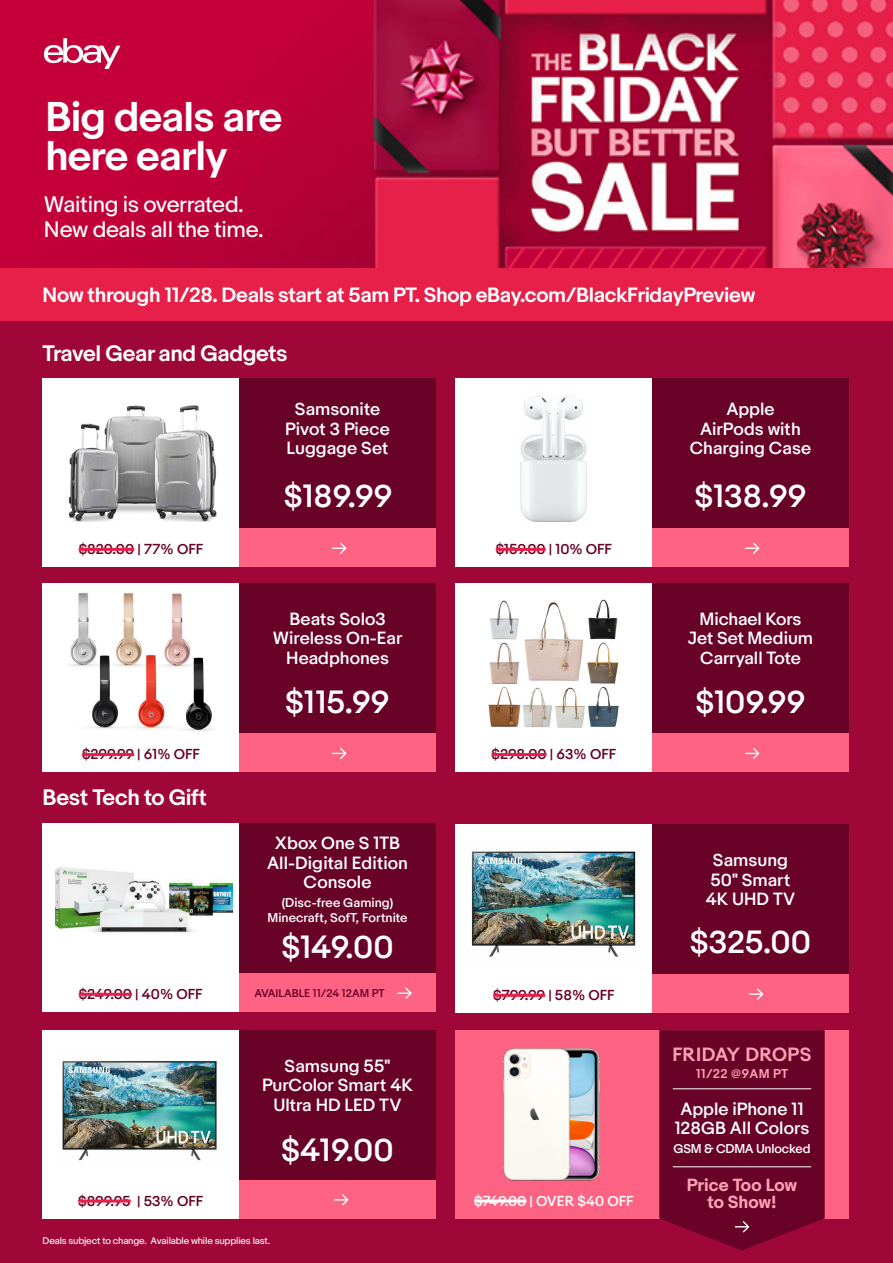
<style>
.page{position:relative;width:893px;height:1263px;background:#fff}
.page>*{position:absolute;margin:0;border:0;box-sizing:border-box;transform-origin:0 0}
.t1{font:600 39px/39px "Market Sans";letter-spacing:-.02em;color:#fff}
.t2{font:500 30px "Market Sans";color:#fff}
.t3{font:21px/25.5px "Market Sans";letter-spacing:-.02em;color:#fff}
.t4{font:600 21px "Market Sans";letter-spacing:-.02em;color:#fff}
.t5{font:600 19.5px "Market Sans";letter-spacing:-.02em;color:#fff}
.t6{font:600 18px "Market Sans";letter-spacing:.025em;color:#ffa2b6}
.t7{font:500 16.5px/19.5px "Market Sans";color:#fff;text-align:center}
.t8{font:700 16.5px/16.8px "Market Sans";color:#ffa2b6;text-align:center}
.t9{font:500 13.5px "Market Sans";color:#680226}
.t10{font:500 13.5px "Market Sans";color:#fff}
.t11{font:500 12px/15px "Market Sans";color:#fff;text-align:center}
.t12{font:500 12px "Market Sans";letter-spacing:-.02em;color:#fff}
.t13{font:600 12px "Market Sans";letter-spacing:.025em;color:#ffa2b6}
.t14{font:500 10.5px "Market Sans";color:#680226}
.t15{font:9px "Market Sans";letter-spacing:-.02em;color:#fff}
</style>
<div class="page">
<div style="left:0;top:279px;width:893px;height:984px;background:#a00739"></div>
<div style="left:0;top:268px;width:893px;height:53px;background:#e62048"></div>
<img style="left:0;top:0;width:893px;height:268px">
<svg style="left:44px;top:38px;width:76px;height:31px"></svg>
<div style="left:239px;top:378px;width:197px;height:189px;background:#680226"></div>
<div style="left:455px;top:1030px;width:394px;height:188px;background:#ff6383"></div>
<div style="left:239px;top:528px;width:197px;height:39px;background:#ff6383"></div>
<svg style="left:333px;top:543px;width:13px;height:11px"></svg>
<div style="left:43px;top:378px;width:196px;height:189px;background:#fff"></div>
<img style="left:68px;top:405px;width:149px;height:117px">
<hr style="left:79px;top:548px;width:55px;height:3px;background:#e62048">
<div style="left:239px;top:1030px;width:197px;height:188px;background:#680226"></div>
<div style="left:239px;top:1180px;width:197px;height:38px;background:#ff6383"></div>
<svg style="left:335px;top:1194px;width:13px;height:11px"></svg>
<div style="left:43px;top:1030px;width:196px;height:188px;background:#fff"></div>
<img style="left:62px;top:1061px;width:155px;height:100px">
<hr style="left:78px;top:1199px;width:53px;height:3px;background:#e62048">
<div style="left:652px;top:584px;width:197px;height:188px;background:#680226"></div>
<div style="left:652px;top:733px;width:197px;height:39px;background:#ff6383"></div>
<svg style="left:746px;top:748px;width:13px;height:11px"></svg>
<div style="left:455px;top:584px;width:197px;height:188px;background:#fff"></div>
<img style="left:489px;top:599px;width:130px;height:129px">
<hr style="left:491px;top:753px;width:56px;height:3px;background:#e62048">
<div style="left:652px;top:378px;width:197px;height:189px;background:#680226"></div>
<div style="left:652px;top:528px;width:197px;height:39px;background:#ff6383"></div>
<svg style="left:746px;top:543px;width:13px;height:11px"></svg>
<div style="left:455px;top:378px;width:197px;height:189px;background:#fff"></div>
<img style="left:521px;top:395px;width:66px;height:126px">
<hr style="left:496px;top:548px;width:50px;height:3px;background:#e62048">
<hr style="left:474px;top:1199px;width:52px;height:3px;background:#fff">
<div style="left:239px;top:584px;width:197px;height:188px;background:#680226"></div>
<div style="left:239px;top:733px;width:197px;height:39px;background:#ff6383"></div>
<svg style="left:333px;top:748px;width:13px;height:11px"></svg>
<div style="left:43px;top:584px;width:196px;height:188px;background:#fff"></div>
<img style="left:68px;top:593px;width:146px;height:138px">
<hr style="left:82px;top:753px;width:52px;height:3px;background:#e62048">
<div style="left:652px;top:824px;width:197px;height:188px;background:#680226"></div>
<div style="left:652px;top:974px;width:197px;height:38px;background:#ff6383"></div>
<svg style="left:750px;top:988px;width:13px;height:12px"></svg>
<div style="left:455px;top:824px;width:197px;height:188px;background:#fff"></div>
<img style="left:471px;top:851px;width:165px;height:106px">
<hr style="left:493px;top:994px;width:52px;height:3px;background:#e62048">
<div style="left:239px;top:823px;width:197px;height:188px;background:#680226"></div>
<div style="left:43px;top:823px;width:196px;height:188px;background:#fff"></div>
<img style="left:56px;top:867px;width:176px;height:66px">
<hr style="left:79px;top:993px;width:53px;height:3px;background:#e62048">
<div style="left:239px;top:973px;width:197px;height:39px;background:#ff6383"></div>
<svg style="left:398px;top:987px;width:14px;height:12px"></svg>
<img style="left:503px;top:1048px;width:97px;height:133px">
<svg style="left:659px;top:1030px;width:166px;height:220px;background:#6d0429"></svg>
<h1 class="t1" style="left:45px;top:99px;width:238px">Big deals are here early</h1>
<p class="t3" style="left:44px;top:192px;width:221px">Waiting is overrated.<br>New deals all the time.</p>
<p class="t5" style="left:43px;top:283px;width:714px">Now through 11/28. Deals start at 5am PT. Shop eBay.com/BlackFridayPreview</p>
<p class="t4" style="left:43px;top:341px;width:247px">Travel Gear and Gadgets</p>
<p class="t7" style="left:285px;top:400px;width:106px">Samsonite<br>Pivot 3 Piece<br>Luggage Set</p>
<p class="t7" style="left:690px;top:400px;width:123px">Apple<br>AirPods with<br>Charging Case</p>
<h2 class="t2" style="left:284px;top:478px;width:111px">$189.99</h2>
<h2 class="t2" style="left:694px;top:478px;width:114px">$138.99</h2>
<p class="t9" style="left:79px;top:541px;width:126px">$820.00 | 77% OFF</p>
<p class="t9" style="left:496px;top:541px;width:118px">$159.00 | 10% OFF</p>
<p class="t7" style="left:273px;top:610px;width:131px">Beats Solo3<br>Wireless On-Ear<br>Headphones</p>
<p class="t7" style="left:688px;top:610px;width:127px">Michael Kors<br>Jet Set Medium<br>Carryall Tote</p>
<h2 class="t2" style="left:285px;top:684px;width:106px">$115.99</h2>
<h2 class="t2" style="left:695px;top:684px;width:112px">$109.99</h2>
<p class="t9" style="left:82px;top:746px;width:119px">$299.99 | 61% OFF</p>
<p class="t9" style="left:491px;top:746px;width:126px">$298.00 | 63% OFF</p>
<p class="t4" style="left:43px;top:785px;width:166px">Best Tech to Gift</p>
<p class="t7" style="left:267px;top:834px;width:142px">Xbox One S 1TB<br>All-Digital Edition<br>Console</p>
<p class="t11" style="left:267px;top:896px;width:142px">(Disc-free Gaming)<br>Minecraft, SofT, Fortnite</p>
<p class="t7" style="left:706px;top:851px;width:91px">Samsung<br>50" Smart<br>4K UHD TV</p>
<h2 class="t2" style="left:281px;top:929px;width:114px">$149.00</h2>
<h2 class="t2" style="left:690px;top:923px;width:123px">$325.00</h2>
<p class="t9" style="left:79px;top:986px;width:125px">$249.00 | 40% OFF</p>
<p class="t14" style="left:254px;top:987px;width:132px">AVAILABLE 11/24 12AM PT</p>
<p class="t9" style="left:493px;top:987px;width:123px">$799.99 | 58% OFF</p>
<p class="t7" style="left:262px;top:1057px;width:152px">Samsung 55"<br>PurColor Smart 4K<br>Ultra HD LED TV</p>
<h2 class="t2" style="left:281px;top:1132px;width:114px">$419.00</h2>
<p class="t6" style="left:672px;top:1044px;width:141px">FRIDAY DROPS</p>
<p class="t13" style="left:696px;top:1067px;width:94px">11/22 @9AM PT</p>
<p class="t7" style="left:675px;top:1099px;width:136px">Apple iPhone 11<br>128GB All Colors</p>
<p class="t12" style="left:673px;top:1142px;width:139px">GSM &amp; CDMA Unlocked</p>
<p class="t9" style="left:78px;top:1192px;width:126px">$899.95 | 53% OFF</p>
<p class="t10" style="left:474px;top:1192px;width:161px">$749.00 | OVER $40 OFF</p>
<p class="t8" style="left:687px;top:1177px;width:112px">Price Too Low to Show!</p>
<p class="t15" style="left:43px;top:1235px;width:229px">Deals subject to change. Available while supplies last.</p>
</div>
